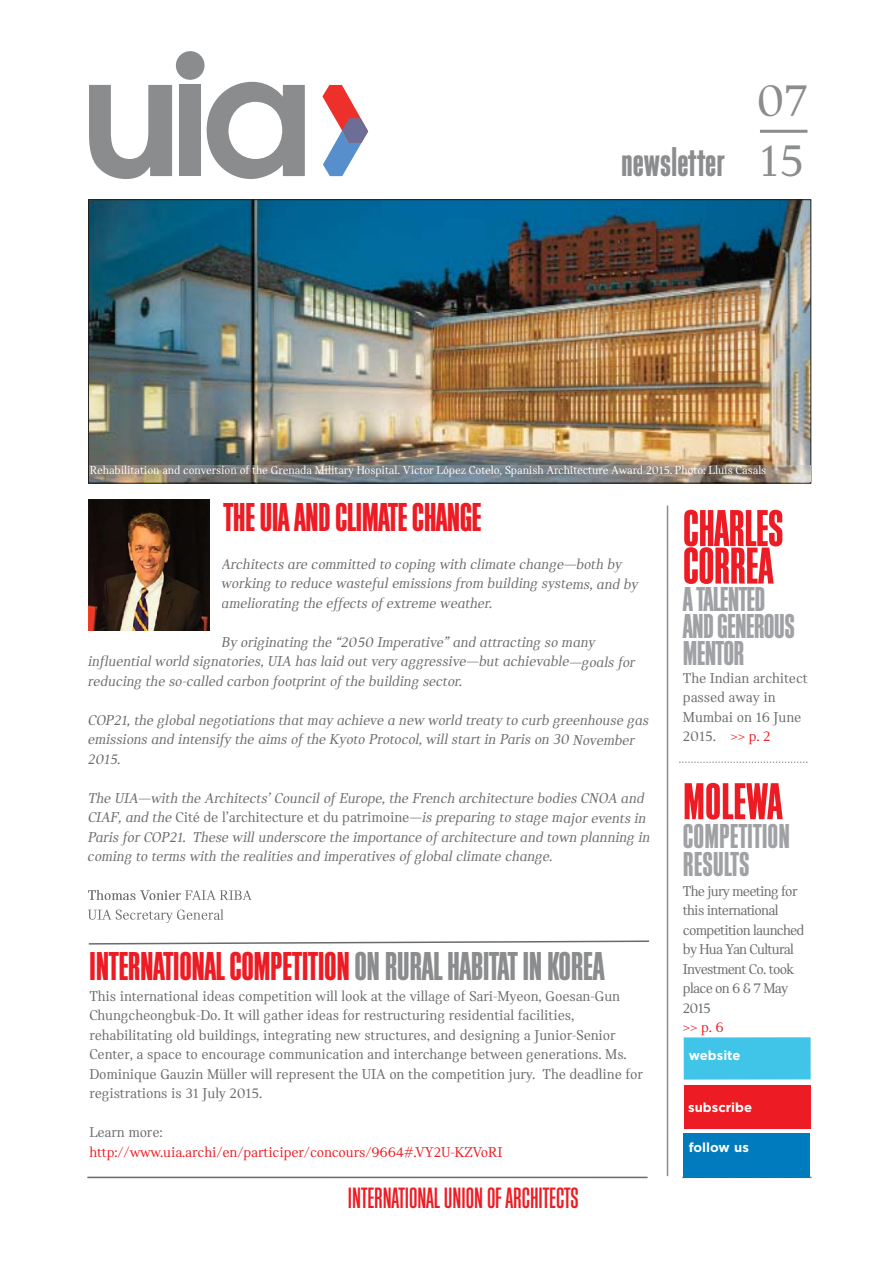
<style>
.page{position:relative;width:893px;height:1263px;background:#fff}
.page>*{position:absolute;margin:0;border:0;box-sizing:border-box;transform-origin:0 0}
.t1{font:54px "Block Gothic Bold Extra Cond";letter-spacing:-.01em;color:#ed1c24}
.t2{font:48.15px/60.2px "Catalog";color:#8a8c8e}
.t3{font:43.35px "Block Gothic Bold Extra Cond";color:#8a8c8e}
.t4{font:42px "Block Gothic Bold Extra Cond";letter-spacing:-.015em;color:#ed1c24}
.t5{font:36px/27px "Block Gothic Bold Extra Cond";letter-spacing:-.02em;color:#9fa1a4}
.t6{font:36px/28.5px "Block Gothic Bold Extra Cond";color:#9fa1a4}
.t7{font:30.6px "Block Gothic Medium Extra Cond";color:#ed1c24}
.t8{font:italic 15px/19.5px "Catalog";letter-spacing:-.01em;color:#696a6c}
.t9{font:15px/19.5px "Catalog";letter-spacing:-.01em;color:#696a6c}
.t10{font:15px/19.5px "Catalog";letter-spacing:-.05em;color:#696a6c}
.t11{font:15px "Catalog";letter-spacing:-.01em;color:#ed1c24}
.t12{font:700 13.05px "Gotham";color:#fff}
.t13{font:12px "Catalog";letter-spacing:-.01em;color:#fff}
.s1{font-style:normal}
.s2{color:#8a8c8e}
.s3{color:#ed1c24}
</style>
<div class="page">
<div style="left:176px;top:51px;width:28px;height:29px;background:#8a8c8e;border-radius:50%"></div>
<svg style="left:322px;top:85px;width:46px;height:91px"></svg>
<svg style="left:89px;top:85px;width:83px;height:94px"></svg>
<div style="left:179px;top:85px;width:22px;height:91px;background:#8a8c8e"></div>
<svg style="left:207px;top:82px;width:98px;height:97px"></svg>
<hr style="left:760px;top:130px;width:47px;height:3px;background:#8a8c8e">
<svg style="left:679px;top:762px;width:128px;height:1px"></svg>
<img style="left:90px;top:201px;width:719px;height:264px">
<hr style="left:666px;top:506px;width:2px;height:670px;background:#8c8b8c">
<div style="left:683px;top:1037px;width:127px;height:43px;background:#40c4e8"></div>
<div style="left:683px;top:1085px;width:127px;height:44px;background:#ed1c24"></div>
<div style="left:683px;top:1133px;width:126px;height:45px;background:#007bbe"></div>
<svg style="left:88px;top:940px;width:562px;height:5px"></svg>
<hr style="left:87px;top:1177px;width:560px;height:1px;background:#696a6c">
<svg style="left:810px;top:465px;width:1px;height:17px"></svg>
<img style="left:90px;top:465px;width:720px;height:17px">
<svg style="left:88px;top:890px;width:163px;height:10px"></svg>
<svg style="left:88px;top:910px;width:104px;height:13px"></svg>
<img style="left:88px;top:500px;width:121px;height:131px">
<h3 class="t3" style="left:621px;top:147px;width:105px">newsletter</h3>
<h2 class="t2" style="left:756px;top:74px;width:53px">07<br>15</h2>
<p class="t13" style="left:90px;top:466px;width:678px">Rehabilitation and conversion of the Grenada Military Hospital. Victor López Cotelo, Spanish Architecture Award 2015. Photo: Lluís Casals</p>
<h3 class="t4" style="left:223px;top:503px;width:259px">THE UIA AND CLIMATE CHANGE</h3>
<p class="t8" style="left:221px;top:556px;width:418px">Architects are committed to coping with climate change—both by working to reduce wasteful emissions from building systems, and by ameliorating the effects of extreme weather.</p>
<p class="t8" style="left:88px;top:634px;width:548px;text-indent:133px">By originating the “2050 Imperative” and attracting so many influential world signatories, UIA has laid out very aggressive—but achievable—goals for reducing the so-called carbon footprint of the building sector.</p>
<p class="t8" style="left:88px;top:712px;width:562px">COP21, the global negotiations that may achieve a new world treaty to curb greenhouse gas emissions and intensify the aims of the Kyoto Protocol, will start in Paris on 30 November<br>2015.</p>
<p class="t8" style="left:88px;top:789px;width:564px">The UIA—with the Architects’ Council of Europe, the French architecture bodies CNOA and CIAF, and the <span class="s1">Cité de l’architecture et du patrimoine</span>—is preparing to stage major events in Paris for COP21. These will underscore the importance of architecture and town planning in coming to terms with the realities and imperatives of global climate change.</p>
<h3 class="t4" style="left:89px;top:952px;width:517px">INTERNATIONAL COMPETITION<span class="s2">ON RURAL HABITAT IN KOREA</span></h3>
<p class="t9" style="left:89px;top:988px;width:555px">This international ideas competition will look at the village of Sari-Myeon, Goesan-Gun Chungcheongbuk-Do. It will gather ideas for restructuring residential facilities, rehabilitating old buildings, integrating new structures, and designing a Junior-Senior Center, a space to encourage communication and interchange between generations. Ms.<br>Dominique Gauzin Müller will represent the UIA on the competition jury. The deadline for registrations is 31 July 2015.</p>
<p class="t9" style="left:89px;top:1124px;width:75px">Learn more:</p>
<p class="t11" style="left:89px;top:1146px;width:415px">http://www.uia.archi/en/participer/concours/9664#.VY2U-KZVoRI</p>
<h3 class="t7" style="left:348px;top:1188px;width:232px">INTERNATIONAL UNION OF ARCHITECTS</h3>
<h1 class="t1" style="left:683px;top:510px;width:102px">CHARLES</h1>
<h1 class="t1" style="left:683px;top:548px;width:92px">CORREA</h1>
<h3 class="t5" style="left:683px;top:588px;width:113px">A TALENTED<br>AND GENEROUS<br>MENTOR</h3>
<p class="t9" style="left:683px;top:669px;width:126px">The Indian architect passed away in<br>Mumbai on 16 June<br>2015. <span class="s3">&gt;&gt; p. 2</span></p>
<h1 class="t1" style="left:683px;top:783px;width:101px">MOLEWA</h1>
<h3 class="t6" style="left:683px;top:825px;width:108px">COMPETITION<br>RESULTS</h3>
<p class="t10" style="left:683px;top:882px;width:123px">The jury meeting for this international competition launched by Hua Yan Cultural<br>Investment Co. took place on 6 &amp; 7 May<br>2015</p>
<p class="t11" style="left:683px;top:1022px;width:42px">&gt;&gt; p. 6</p>
<p class="t12" style="left:689px;top:1051px;width:53px">website</p>
<p class="t12" style="left:688px;top:1102px;width:65px">subscribe</p>
<p class="t12" style="left:688px;top:1143px;width:62px">follow us</p>
</div>
